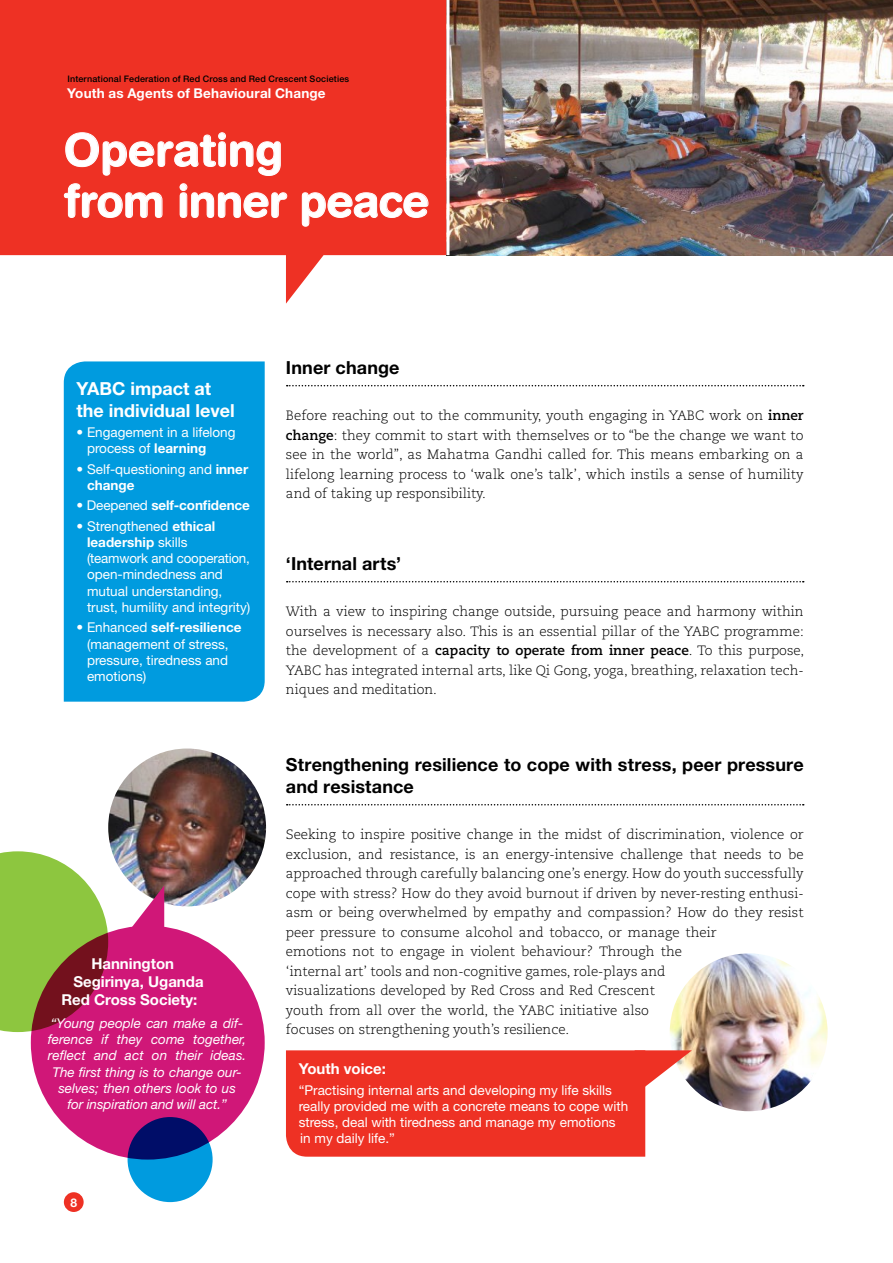
<style>
.page{position:relative;width:893px;height:1263px;background:#fff}
.page>*{position:absolute;margin:0;border:0;box-sizing:border-box;transform-origin:0 0}
.t1{font:700 48px/54px "Helvetica Rounded LT Std";letter-spacing:-.005em;color:#fff}
.t2{font:700 45px/51px "Helvetica Rounded LT Std";letter-spacing:-.015em;color:#fff}
.t3{font:700 18px/22.5px "Helvetica Neue LT Std";letter-spacing:.01em;color:#000}
.t4{font:700 18px/21.6px "Helvetica Neue LT Std";color:#fff}
.t5{font:700 15px "Helvetica Neue LT Std";color:#fff}
.t6{font:300 13.5px/19.5px "Caecilia LT Std";color:#000;text-align:justify}
.t7{font:13.5px/16.2px "Helvetica Neue LT Std";color:#fff}
.t8{font:italic 13.5px/16.2px "Helvetica Neue LT Std";color:#fff;text-align:center}
.t9{font:700 13.5px "Helvetica Neue";letter-spacing:.015em;color:#fff}
.t10{font:700 13.5px "Helvetica Neue LT Std";letter-spacing:-.01em;color:#fff}
.t11{font:700 12px "Helvetica Neue";color:#fff}
.t12{font:500 9px "Helvetica Neue";letter-spacing:.02em;color:#000}
.s1{font-weight:700}
.s2{font-weight:400}
</style>
<div class="page">
<img style="left:108px;top:748px;width:158px;height:158px;border-radius:79px">
<svg style="left:287px;top:385px;width:517px;height:1px"></svg>
<svg style="left:287px;top:581px;width:517px;height:1px"></svg>
<svg style="left:287px;top:804px;width:517px;height:1px"></svg>
<img style="left:449px;top:0;width:444px;height:255px">
<svg style="left:0;top:0;width:446px;height:304px;fill:#ee3124"></svg>
<div style="left:64px;top:1192px;width:20px;height:20px;background:#ee3124;border-radius:50%"></div>
<svg style="left:63px;top:127px;width:218px;height:49px;background:#ef463b"></svg>
<svg style="left:63px;top:183px;width:366px;height:45px;background:#ef4438"></svg>
<div style="left:64px;top:361px;width:201px;height:341px;background:#009bdf"></div>
<div style="left:31px;top:926px;width:234px;height:233px;background:#d01778;border-radius:50%"></div>
<svg style="left:0;top:851px;width:108px;height:181px"></svg>
<svg style="left:128px;top:1117px;width:85px;height:85px;background:#015eac"></svg>
<svg style="left:115px;top:885px;width:49px;height:46px"></svg>
<img style="left:670px;top:953px;width:158px;height:158px;border-radius:79px">
<svg style="left:286px;top:1050px;width:406px;height:107px;background:#ef4539"></svg>
<p class="t12" style="left:67px;top:73px;width:283px">International Federation of Red Cross and Red Crescent Societies</p>
<p class="t9" style="left:67px;top:85px;width:260px">Youth as Agents of Behavioural Change</p>
<h1 class="t1" style="left:64px;top:118px;width:338px">Youth empowerment</h1>
<h2 class="t2" style="left:64px;top:123px;width:367px">Operating<br>from inner peace</h2>
<h3 class="t4" style="left:77px;top:377px;width:160px">YABC impact at the individual level</h3>
<p class="t7" style="left:87px;top:424px;width:150px;text-indent:-11px">• Engagement in a lifelong process of <span class="s1">learning</span></p>
<p class="t7" style="left:87px;top:461px;width:163px;text-indent:-11px">• Self-questioning and <span class="s1">inner change</span></p>
<p class="t10" style="left:77px;top:497px;width:175px"><span class="s2">• Deepened</span> self-confidence</p>
<p class="t7" style="left:87px;top:518px;width:165px;text-indent:-11px">• Strengthened <span class="s1">ethical leadership</span> skills (teamwork and cooperation, open-mindedness and mutual understanding, trust, humility and integrity)</p>
<p class="t7" style="left:87px;top:619px;width:156px;text-indent:-11px">• Enhanced <span class="s1">self-resilience </span>(management of stress, pressure, tiredness and emotions)</p>
<p class="t5" style="left:91px;top:955px;width:84px">Hannington</p>
<p class="t5" style="left:73px;top:973px;width:132px">Segirinya, Uganda</p>
<p class="t5" style="left:61px;top:991px;width:138px">Red Cross Society:</p>
<p class="t8" style="left:48px;top:1015px;width:200px">“Young people can make a dif&shy;ference if they come together, reflect and act on their ideas.<br>The first thing is to change our&shy;selves; then others look to us<br>for inspiration and will act.”</p>
<p class="t11" style="left:70px;top:1195px;width:8px">8</p>
<h3 class="t3" style="left:286px;top:356px;width:115px">Inner change</h3>
<p class="t6" style="left:286px;top:406px;width:519px">Before reaching out to the community, youth engaging in YABC work on <span class="s1">inner change</span>: they commit to start with themselves or to “be the change we want to see in the world”, as Mahatma Gandhi called for. This means embarking on a lifelong learning process to ‘walk one’s talk’, which instils a sense of humility and of taking up responsibility.</p>
<h3 class="t3" style="left:286px;top:552px;width:117px">‘Internal arts’</h3>
<p class="t6" style="left:286px;top:602px;width:520px">With a view to inspiring change outside, pursuing peace and harmony within ourselves is necessary also. This is an essential pillar of the YABC programme: the development of a <span class="s1">capacity to operate from inner peace</span>. To this purpose, YABC has integrated internal arts, like Qi Gong, yoga, breathing, relaxation tech&shy;niques and meditation.</p>
<h3 class="t3" style="left:286px;top:753px;width:519px">Strengthening resilience to cope with stress, peer pressure and resistance</h3>
<p class="t6" style="left:286px;top:825px;width:519px;text-align:left">Seeking to inspire positive change in the midst of discrimination, violence or exclusion, and resistance, is an energy-intensive challenge that needs to be approached through carefully balancing one’s energy. How do youth successfully cope with stress? How do they avoid burnout if driven by never-resting enthusi&shy;asm or being overwhelmed by empathy and compassion? How do they resist peer pressure to consume alcohol and tobacco, or manage their<br>emotions not to engage in violent behaviour? Through the<br>‘internal art’ tools and non-cognitive games, role-plays and<br>visualizations developed by Red Cross and Red Crescent<br>youth from all over the world, the YABC initiative also<br>focuses on strengthening youth’s resilience.</p>
<p class="t5" style="left:299px;top:1060px;width:89px">Youth voice:</p>
<p class="t7" style="left:299px;top:1082px;width:331px">“Practising internal arts and developing my life skills really provided me with a concrete means to cope with stress, deal with tiredness and manage my emotions in my daily life.”</p>
</div>
